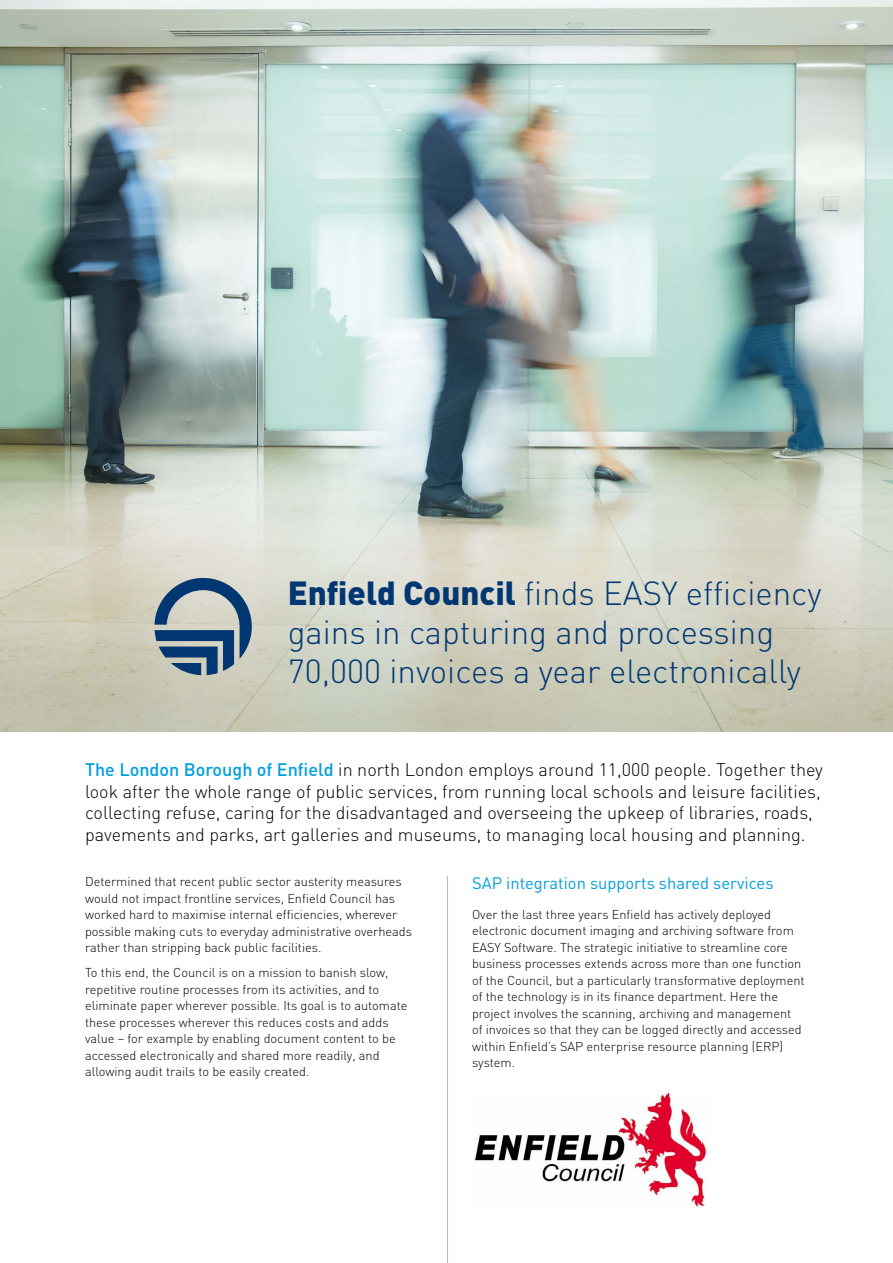
<style>
.page{position:relative;width:893px;height:1263px;background:#fff}
.page>*{position:absolute;margin:0;border:0;box-sizing:border-box;transform-origin:0 0}
.t1{font:300 33px/39px "DIN";color:#003772}
.t2{font:300 18px/21.6px "DIN";color:#000}
.t3{font:16.5px "DIN";color:#009ee0}
.t4{font:300 12.75px/16.5px "DIN";color:#000}
.s1{font-weight:900}
.s2{font-weight:500;color:#009ee0}
</style>
<div class="page">
<hr style="left:447px;top:876px;width:1px;height:387px;background:#b1b3b4">
<img style="left:0;top:0;width:893px;height:731px">
<svg style="left:154px;top:578px;width:98px;height:97px;background:#7a90a1"></svg>
<img style="left:474px;top:1093px;width:233px;height:114px">
<h1 class="t1" style="left:288px;top:573px;width:535px"><span class="s1">Enfield Council</span> finds EASY efficiency gains in capturing and processing<br>70,000 invoices a year electronically</h1>
<p class="t2" style="left:85px;top:759px;width:739px"><span class="s2">The London Borough of Enfield</span> in north London employs around 11,000 people. Together they look after the whole range of public services, from running local schools and leisure facilities, collecting refuse, caring for the disadvantaged and overseeing the upkeep of libraries, roads, pavements and parks, art galleries and museums, to managing local housing and planning.</p>
<p class="t4" style="left:85px;top:873px;width:329px">Determined that recent public sector austerity measures would not impact frontline services, Enfield Council has worked hard to maximise internal efficiencies, wherever possible making cuts to everyday administrative overheads rather than stripping back public facilities.</p>
<p class="t4" style="left:85px;top:964px;width:324px">To this end, the Council is on a mission to banish slow, repetitive routine processes from its activities, and to eliminate paper wherever possible. Its goal is to automate these processes wherever this reduces costs and adds value – for example by enabling document content to be accessed electronically and shared more readily, and allowing audit trails to be easily created.</p>
<p class="t3" style="left:472px;top:873px;width:303px">SAP integration supports shared services</p>
<p class="t4" style="left:472px;top:906px;width:334px">Over the last three years Enfield has actively deployed electronic document imaging and archiving software from EASY Software. The strategic initiative to streamline core business processes extends across more than one function of the Council, but a particularly transformative deployment of the technology is in its finance department. Here the project involves the scanning, archiving and management of invoices so that they can be logged directly and accessed within Enfield’s SAP enterprise resource planning (ERP) system.</p>
</div>
